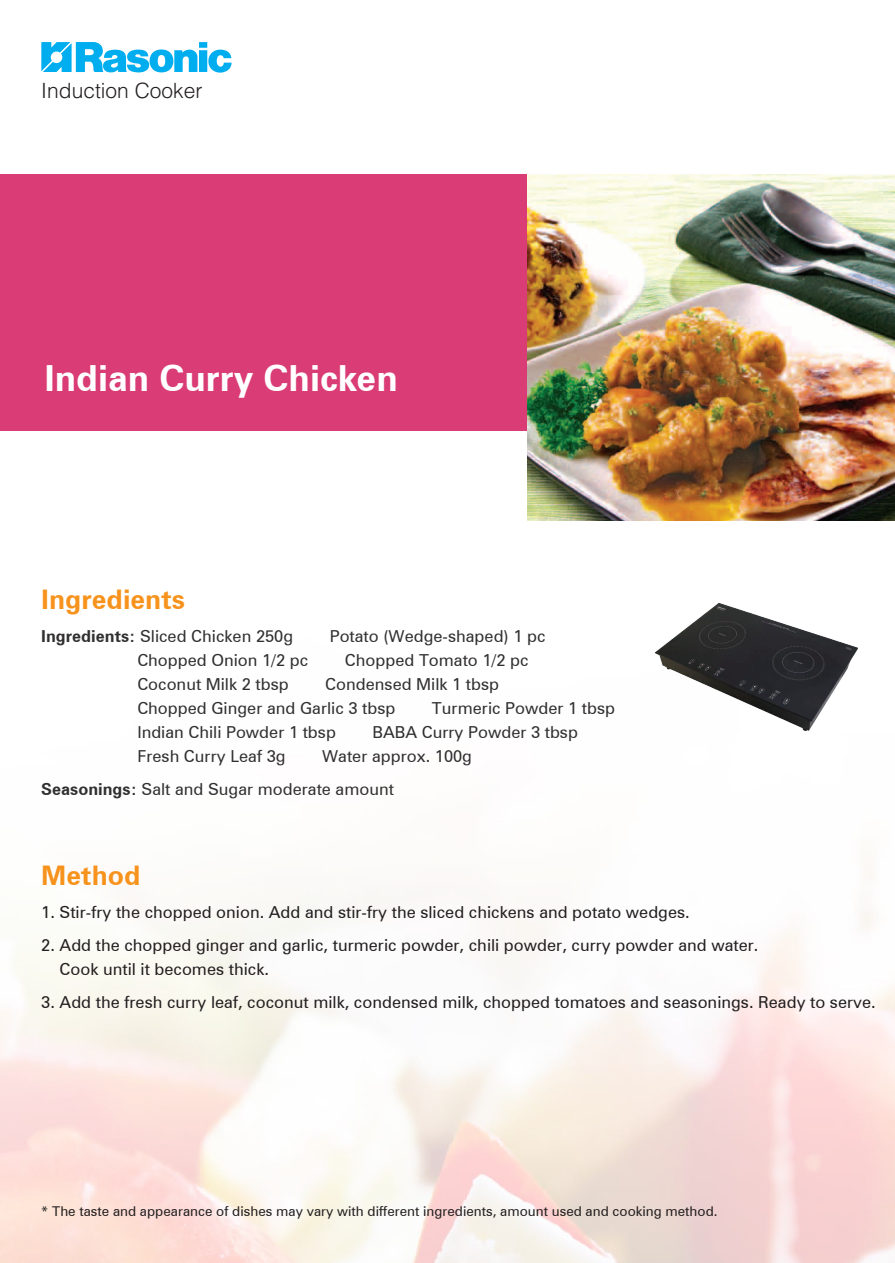
<style>
.page{position:relative;width:895px;height:1263px;background:#fff}
.page>*{position:absolute;margin:0;border:0;box-sizing:border-box;transform-origin:0 0}
.t1{font:700 36px "Zurich BT";color:#fff}
.t2{font:700 27px "Zurich BT";color:#f7931d}
.t3{font:300 21px "Helvetica";color:#231f20}
.t4{font:16.5px/24px "Zurich BT";color:#312f30}
.t5{font:16.5px/24px "Zurich BT";color:#231f20}
.t6{font:13.5px "Zurich BT";color:#231f20}
.s1{font-weight:700}
</style>
<div class="page">
<img style="left:0;top:430px;width:895px;height:832px">
<div style="left:0;top:174px;width:537px;height:256px;background:#da3c75"></div>
<img style="left:527px;top:174px;width:368px;height:347px">
<img style="left:650px;top:598px;width:216px;height:144px">
<svg style="left:41px;top:42px;width:191px;height:31px"></svg>
<p class="t3" style="left:41px;top:78px;width:163px">Induction Cooker</p>
<h1 class="t1" style="left:44px;top:356px;width:355px">Indian Curry Chicken</h1>
<h2 class="t2" style="left:41px;top:582px;width:145px">Ingredients</h2>
<p class="t4" style="left:41px;top:623px;width:253px"><span class="s1">Ingredients:</span> Sliced Chicken 250g</p>
<p class="t4" style="left:330px;top:623px;width:217px">Potato (Wedge-shaped) 1 pc</p>
<p class="t4" style="left:137px;top:647px;width:173px">Chopped Onion 1/2 pc</p>
<p class="t4" style="left:345px;top:647px;width:185px">Chopped Tomato 1/2 pc</p>
<p class="t4" style="left:137px;top:671px;width:153px">Coconut Milk 2 tbsp</p>
<p class="t4" style="left:137px;top:671px;width:363px;text-indent:188px">Condensed Milk 1 tbsp<br>Chopped Ginger and Garlic 3 tbsp</p>
<p class="t4" style="left:432px;top:695px;width:185px">Turmeric Powder 1 tbsp</p>
<p class="t4" style="left:137px;top:719px;width:200px">Indian Chili Powder 1 tbsp</p>
<p class="t4" style="left:372px;top:719px;width:207px">BABA Curry Powder 3 tbsp</p>
<p class="t4" style="left:137px;top:743px;width:150px">Fresh Curry Leaf 3g</p>
<p class="t4" style="left:41px;top:739px;width:432px;line-height:33px;text-indent:281px">Water approx. 100g<br><span class="s1">Seasonings:</span> Salt and Sugar moderate amount</p>
<h2 class="t2" style="left:41px;top:858px;width:101px">Method</h2>
<p class="t5" style="left:41px;top:899px;width:650px">1. Stir-fry the chopped onion. Add and stir-fry the sliced chickens and potato wedges.</p>
<p class="t5" style="left:60px;top:932px;width:700px;text-indent:-18px">2. Add the chopped ginger and garlic, turmeric powder, chili powder, curry powder and water.<br>Cook until it becomes thick.</p>
<p class="t5" style="left:41px;top:989px;width:836px">3. Add the fresh curry leaf, coconut milk, condensed milk, chopped tomatoes and seasonings. Ready to serve.</p>
<p class="t6" style="left:41px;top:1202px;width:678px">* The taste and appearance of dishes may vary with different ingredients, amount used and cooking method.</p>
</div>
